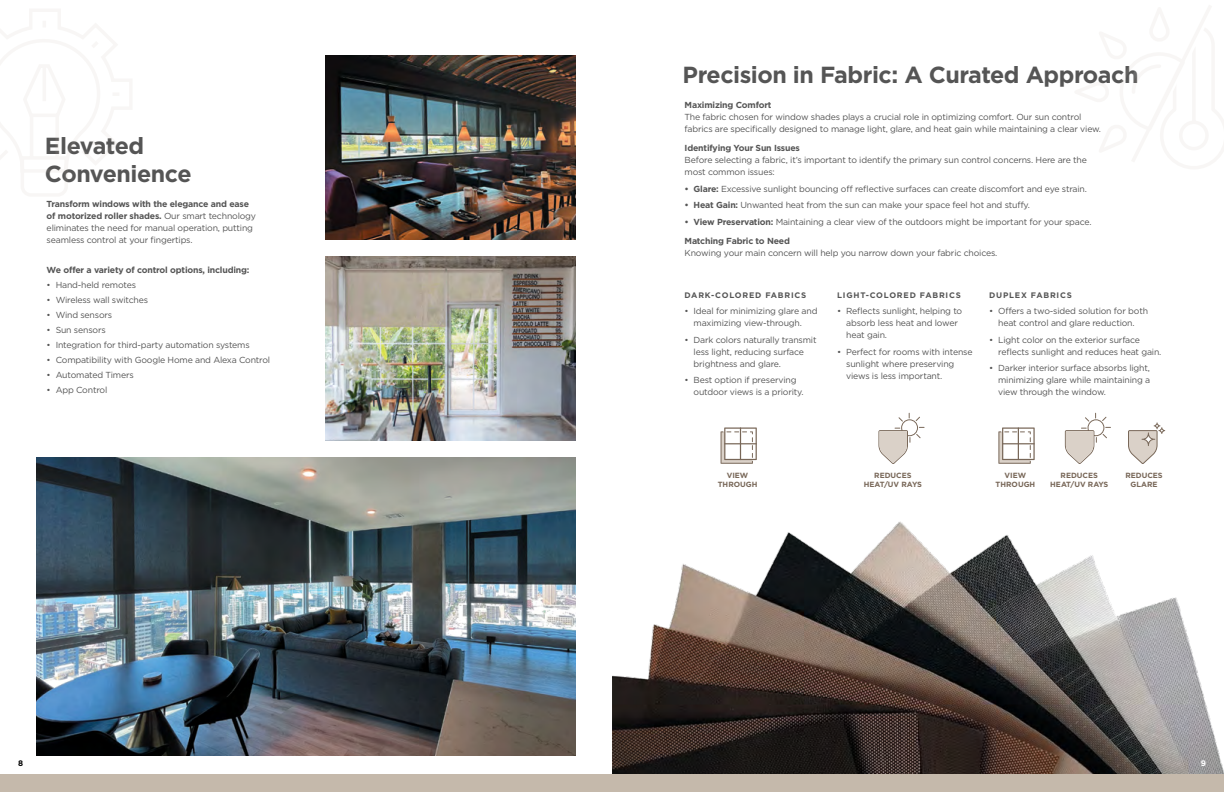
<style>
.page{position:relative;width:1224px;height:792px;background:#fff}
.page>*{position:absolute;margin:0;border:0;box-sizing:border-box;transform-origin:0 0}
.t1{font:700 23.3px/28.8px "Gotham";letter-spacing:-.02em;color:#555}
.t2{font:8.8px/12px "Gotham";letter-spacing:-.02em;color:#555}
.t3{font:700 8.8px "Gotham";letter-spacing:-.02em;color:#555}
.t4{font:700 8px "Gotham";letter-spacing:.1em;color:#555}
.t5{font:700 8px "Gotham";color:#000}
.t6{font:700 8px "Gotham";color:#fff}
.t7{font:700 7.5px/9px "Gotham";color:#786758;text-align:center}
.s1{font-weight:700}
</style>
<div class="page">
<img style="left:612px;top:521px;width:612px;height:253px">
<img style="left:36px;top:458px;width:540px;height:298px">
<img style="left:325px;top:55px;width:251px;height:184px">
<img style="left:325px;top:256px;width:251px;height:185px">
<div style="left:0;top:774px;width:1224px;height:18px;background:#c5b9ab"></div>
<svg style="left:878px;top:413px;width:47px;height:51px"></svg>
<svg style="left:721px;top:427px;width:36px;height:37px"></svg>
<svg style="left:1128px;top:422px;width:37px;height:42px"></svg>
<svg style="left:1065px;top:413px;width:46px;height:51px"></svg>
<svg style="left:998px;top:427px;width:37px;height:37px"></svg>
<h1 class="t1" style="left:45px;top:131px;width:148px">Elevated<br>Convenience</h1>
<p class="t2" style="left:47px;top:198px;width:211px"><span class="s1">Transform windows with the elegance and ease of motorized roller shades.</span> Our smart technology eliminates the need for manual operation, putting seamless control at your fingertips.</p>
<p class="t3" style="left:47px;top:264px;width:204px">We offer a variety of control options, including:</p>
<p class="t2" style="left:47px;top:279px;width:91px">• Hand-held remotes</p>
<p class="t2" style="left:47px;top:294px;width:103px">• Wireless wall switches</p>
<p class="t2" style="left:47px;top:309px;width:67px">• Wind sensors</p>
<p class="t2" style="left:47px;top:324px;width:61px">• Sun sensors</p>
<p class="t2" style="left:47px;top:339px;width:205px">• Integration for third-party automation systems</p>
<p class="t2" style="left:47px;top:354px;width:225px">• Compatibility with Google Home and Alexa Control</p>
<p class="t2" style="left:47px;top:369px;width:89px">• Automated Timers</p>
<p class="t2" style="left:47px;top:384px;width:62px">• App Control</p>
<h1 class="t1" style="left:683px;top:60px;width:457px">Precision in Fabric: A Curated Approach</h1>
<p class="t3" style="left:685px;top:99px;width:88px">Maximizing Comfort</p>
<p class="t2" style="left:685px;top:110px;width:418px">The fabric chosen for window shades plays a crucial role in optimizing comfort. Our sun control fabrics are specifically designed to manage light, glare, and heat gain while maintaining a clear view.</p>
<p class="t3" style="left:685px;top:142px;width:117px">Identifying Your Sun Issues</p>
<p class="t2" style="left:685px;top:154px;width:404px">Before selecting a fabric, it’s important to identify the primary sun control concerns. Here are the most common issues:</p>
<p class="t2" style="left:685px;top:182px;width:404px"><span class="s1">• Glare:</span> Excessive sunlight bouncing off reflective surfaces can create discomfort and eye strain.</p>
<p class="t2" style="left:685px;top:199px;width:347px"><span class="s1">• Heat Gain:</span> Unwanted heat from the sun can make your space feel hot and stuffy.</p>
<p class="t2" style="left:685px;top:215px;width:408px"><span class="s1">• View Preservation:</span> Maintaining a clear view of the outdoors might be important for your space.</p>
<p class="t3" style="left:685px;top:235px;width:107px">Matching Fabric to Need</p>
<p class="t2" style="left:685px;top:247px;width:314px">Knowing your main concern will help you narrow down your fabric choices.</p>
<p class="t4" style="left:685px;top:290px;width:123px">DARK-COLORED FABRICS</p>
<p class="t2" style="left:694px;top:305px;width:125px;text-indent:-9px">• Ideal for minimizing glare and maximizing view-through.</p>
<p class="t2" style="left:694px;top:334px;width:124px;text-indent:-9px">• Dark colors naturally transmit less light, reducing surface brightness and glare.</p>
<p class="t2" style="left:694px;top:374px;width:112px;text-indent:-9px">• Best option if preserving outdoor views is a priority.</p>
<p class="t4" style="left:837px;top:290px;width:125px">LIGHT-COLORED FABRICS</p>
<p class="t2" style="left:846px;top:305px;width:118px;text-indent:-9px">• Reflects sunlight, helping to absorb less heat and lower heat gain.</p>
<p class="t2" style="left:846px;top:346px;width:128px;text-indent:-9px">• Perfect for rooms with intense sunlight where preserving views is less important.</p>
<p class="t4" style="left:989px;top:290px;width:84px">DUPLEX FABRICS</p>
<p class="t2" style="left:989px;top:305px;width:160px;text-align:center">• Offers a two-sided solution for both heat control and glare reduction.</p>
<p class="t2" style="left:998px;top:334px;width:165px;text-indent:-9px">• Light color on the exterior surface reflects sunlight and reduces heat gain.</p>
<p class="t2" style="left:998px;top:362px;width:154px;text-align:justify;text-indent:-9px">• Darker interior surface absorbs light, minimizing glare while maintaining a view through the window.</p>
<p class="t7" style="left:718px;top:471px;width:41px">VIEW<br>THROUGH</p>
<p class="t7" style="left:1125px;top:471px;width:39px">REDUCES<br>GLARE</p>
<p class="t7" style="left:864px;top:471px;width:60px">REDUCES<br>HEAT/UV RAYS</p>
<p class="t7" style="left:1050px;top:471px;width:60px">REDUCES<br>HEAT/UV RAYS</p>
<p class="t7" style="left:996px;top:471px;width:41px">VIEW<br>THROUGH</p>
<p class="t5" style="left:18px;top:758px;width:7px">8</p>
<p class="t6" style="left:1201px;top:758px;width:7px">9</p>
</div>
